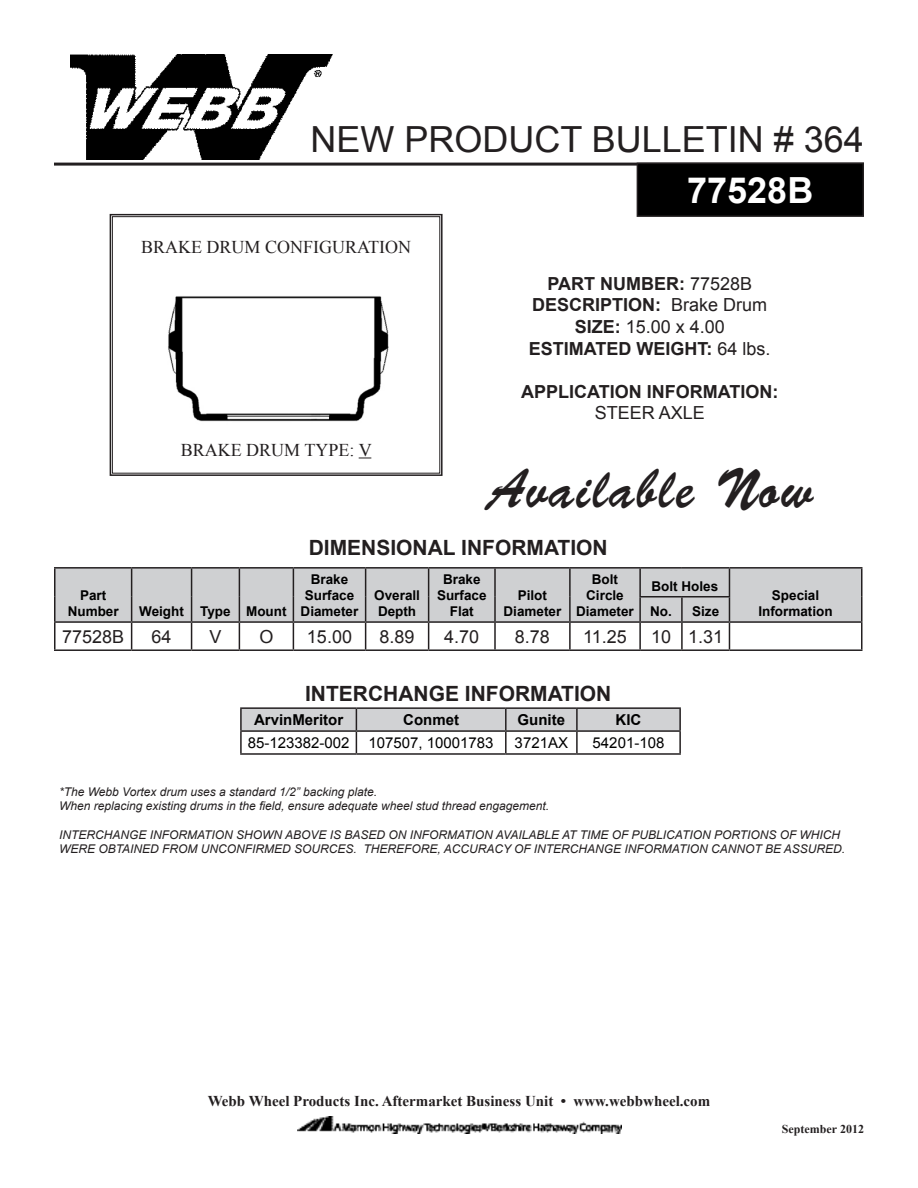
<style>
.page{position:relative;width:918px;height:1188px;background:#fff}
.page>*{position:absolute;margin:0;border:0;box-sizing:border-box;transform-origin:0 0}
.t1{font:56.25px "Brush Script Std";letter-spacing:.05em;color:#231f20;scale:.88 1}
.t2{font:36px "Arial";color:#231f20}
.t3{font:700 36px "Arial";color:#fff}
.t4{font:700 21px "Arial";color:#231f20}
.t5{font:700 18px "Arial";color:#231f20}
.t6{font:18px "Arial";color:#231f20}
.t7{font:18px "Times New Roman";color:#231f20}
.t8{font:700 15px "Times New Roman";color:#231f20}
.t9{font:15px "Arial";color:#000}
.t10{font:700 15px "Arial";color:#000}
.t11{font:700 13.5px/16.2px "Arial";color:#000;text-align:center}
.t12{font:italic 12px/14.4px "Arial";color:#231f20}
.t13{font:700 12px "Times New Roman";color:#231f20}
.s1{font-weight:400}
.s2{font-weight:700}
</style>
<div class="page">
<img style="left:70px;top:54px;width:263px;height:105px">
<hr style="left:54px;top:163px;width:810px;height:3px;background:#231f20">
<div style="left:637px;top:163px;width:226px;height:53px;background:#000"></div>
<div style="left:637px;top:163px;width:227px;height:54px;border:2px solid #231f20"></div>
<hr style="left:640px;top:567px;width:42px;height:2px;background:#231f20">
<hr style="left:682px;top:567px;width:47px;height:2px;background:#231f20">
<hr style="left:729px;top:567px;width:134px;height:2px;background:#231f20">
<hr style="left:54px;top:623px;width:2px;height:26px;background:#231f20">
<hr style="left:729px;top:621px;width:134px;height:2px;background:#231f20">
<svg style="left:55px;top:568px;width:807px;height:81px"></svg>
<hr style="left:54px;top:649px;width:78px;height:2px;background:#231f20">
<hr style="left:132px;top:649px;width:60px;height:2px;background:#231f20">
<hr style="left:192px;top:649px;width:47px;height:2px;background:#231f20">
<hr style="left:239px;top:649px;width:54px;height:2px;background:#231f20">
<hr style="left:293px;top:649px;width:73px;height:2px;background:#231f20">
<hr style="left:366px;top:649px;width:63px;height:2px;background:#231f20">
<hr style="left:429px;top:649px;width:66px;height:2px;background:#231f20">
<hr style="left:495px;top:649px;width:75px;height:2px;background:#231f20">
<hr style="left:570px;top:649px;width:70px;height:2px;background:#231f20">
<hr style="left:640px;top:649px;width:42px;height:2px;background:#231f20">
<hr style="left:682px;top:649px;width:47px;height:2px;background:#231f20">
<hr style="left:729px;top:649px;width:134px;height:2px;background:#231f20">
<hr style="left:54px;top:567px;width:78px;height:2px;background:#231f20">
<hr style="left:54px;top:569px;width:2px;height:28px;background:#231f20">
<hr style="left:132px;top:567px;width:60px;height:2px;background:#231f20">
<hr style="left:192px;top:567px;width:47px;height:2px;background:#231f20">
<hr style="left:239px;top:567px;width:54px;height:2px;background:#231f20">
<hr style="left:293px;top:567px;width:73px;height:2px;background:#231f20">
<hr style="left:366px;top:567px;width:63px;height:2px;background:#231f20">
<hr style="left:429px;top:567px;width:66px;height:2px;background:#231f20">
<hr style="left:495px;top:567px;width:75px;height:2px;background:#231f20">
<hr style="left:54px;top:597px;width:2px;height:24px;background:#231f20">
<hr style="left:54px;top:621px;width:78px;height:2px;background:#231f20">
<hr style="left:132px;top:621px;width:60px;height:2px;background:#231f20">
<hr style="left:192px;top:621px;width:47px;height:2px;background:#231f20">
<hr style="left:239px;top:621px;width:54px;height:2px;background:#231f20">
<hr style="left:293px;top:621px;width:73px;height:2px;background:#231f20">
<hr style="left:366px;top:621px;width:63px;height:2px;background:#231f20">
<hr style="left:429px;top:621px;width:66px;height:2px;background:#231f20">
<hr style="left:495px;top:621px;width:75px;height:2px;background:#231f20">
<hr style="left:570px;top:567px;width:70px;height:2px;background:#231f20">
<hr style="left:639px;top:569px;width:2px;height:27px;background:#231f20">
<hr style="left:639px;top:598px;width:2px;height:23px;background:#231f20">
<hr style="left:570px;top:621px;width:70px;height:2px;background:#231f20">
<hr style="left:240px;top:707px;width:116px;height:2px;background:#231f20">
<hr style="left:240px;top:709px;width:2px;height:21px;background:#231f20">
<hr style="left:356px;top:707px;width:150px;height:2px;background:#231f20">
<hr style="left:506px;top:707px;width:71px;height:2px;background:#231f20">
<hr style="left:577px;top:707px;width:104px;height:2px;background:#231f20">
<hr style="left:679px;top:709px;width:2px;height:21px;background:#231f20">
<hr style="left:240px;top:730px;width:116px;height:2px;background:#231f20">
<hr style="left:240px;top:732px;width:2px;height:21px;background:#231f20">
<svg style="left:241px;top:708px;width:439px;height:45px"></svg>
<hr style="left:506px;top:730px;width:71px;height:2px;background:#231f20">
<hr style="left:505px;top:732px;width:2px;height:21px;background:#231f20">
<hr style="left:577px;top:730px;width:104px;height:2px;background:#231f20">
<hr style="left:576px;top:732px;width:2px;height:21px;background:#231f20">
<hr style="left:679px;top:732px;width:2px;height:21px;background:#231f20">
<hr style="left:240px;top:753px;width:116px;height:2px;background:#231f20">
<hr style="left:356px;top:753px;width:150px;height:2px;background:#231f20">
<hr style="left:506px;top:753px;width:71px;height:2px;background:#231f20">
<hr style="left:577px;top:753px;width:104px;height:2px;background:#231f20">
<img style="left:297px;top:1116px;width:324px;height:18px">
<svg style="left:109px;top:213px;width:334px;height:263px"></svg>
<div style="left:112px;top:216px;width:328px;height:257px;border:1px solid #231f20"></div>
<svg style="left:359px;top:458px;width:12px;height:1px"></svg>
<p class="t2" style="left:311px;top:116px;width:555px">NEW PRODUCT BULLETIN # 364</p>
<p class="t3" style="left:687px;top:166px;width:128px">77528B</p>
<p class="t7" style="left:141px;top:235px;width:272px">BRAKE DRUM CONFIGURATION</p>
<p class="t7" style="left:181px;top:438px;width:192px">BRAKE DRUM TYPE: V</p>
<p class="t5" style="left:547px;top:271px;width:206px">PART NUMBER: <span class="s1">77528B</span></p>
<p class="t5" style="left:532px;top:293px;width:237px">DESCRIPTION: <span class="s1">Brake Drum</span></p>
<p class="t6" style="left:575px;top:315px;width:152px"><span class="s2">SIZE:</span> 15.00 x 4.00</p>
<p class="t5" style="left:529px;top:336px;width:243px">ESTIMATED WEIGHT: <span class="s1">64 lbs.</span></p>
<p class="t5" style="left:521px;top:379px;width:259px">APPLICATION INFORMATION:</p>
<p class="t6" style="left:595px;top:401px;width:112px">STEER AXLE</p>
<p class="t1" style="left:488px;top:457px;width:371px">Available Now</p>
<p class="t11" style="left:80px;top:587px;width:28px">Part</p>
<p class="t11" style="left:68px;top:604px;width:53px">Number</p>
<p class="t11" style="left:139px;top:604px;width:46px">Weight</p>
<p class="t11" style="left:200px;top:604px;width:32px">Type</p>
<p class="t11" style="left:246px;top:604px;width:42px">Mount</p>
<p class="t4" style="left:309px;top:534px;width:301px">DIMENSIONAL INFORMATION</p>
<p class="t11" style="left:301px;top:571px;width:59px">Brake<br>Surface<br>Diameter</p>
<p class="t11" style="left:374px;top:587px;width:47px;text-align:left">Overall<br>Depth</p>
<p class="t11" style="left:437px;top:571px;width:51px">Brake<br>Surface<br>Flat</p>
<p class="t11" style="left:518px;top:587px;width:31px">Pilot</p>
<p class="t11" style="left:504px;top:604px;width:59px">Diameter</p>
<p class="t11" style="left:576px;top:571px;width:59px">Bolt<br>Circle<br>Diameter</p>
<p class="t11" style="left:651px;top:578px;width:68px">Bolt Holes</p>
<p class="t11" style="left:772px;top:587px;width:49px">Special</p>
<p class="t11" style="left:650px;top:604px;width:23px">No.</p>
<p class="t11" style="left:692px;top:604px;width:29px">Size</p>
<p class="t11" style="left:758px;top:604px;width:76px">Information</p>
<p class="t6" style="left:62px;top:625px;width:64px">77528B</p>
<p class="t6" style="left:152px;top:625px;width:22px">64</p>
<p class="t6" style="left:209px;top:625px;width:14px">V</p>
<p class="t6" style="left:259px;top:625px;width:16px">O</p>
<p class="t6" style="left:307px;top:625px;width:47px">15.00</p>
<p class="t6" style="left:380px;top:625px;width:37px">8.89</p>
<p class="t6" style="left:444px;top:625px;width:37px">4.70</p>
<p class="t6" style="left:515px;top:625px;width:37px">8.78</p>
<p class="t6" style="left:583px;top:625px;width:45px">11.25</p>
<p class="t6" style="left:651px;top:625px;width:22px">10</p>
<p class="t6" style="left:688px;top:625px;width:37px">1.31</p>
<p class="t4" style="left:305px;top:680px;width:308px">INTERCHANGE INFORMATION</p>
<p class="t10" style="left:254px;top:710px;width:91px">ArvinMeritor</p>
<p class="t10" style="left:403px;top:710px;width:57px">Conmet</p>
<p class="t10" style="left:518px;top:710px;width:49px">Gunite</p>
<p class="t10" style="left:616px;top:710px;width:27px">KIC</p>
<p class="t9" style="left:248px;top:733px;width:103px">85-123382-002</p>
<p class="t9" style="left:369px;top:733px;width:127px">107507, 10001783</p>
<p class="t9" style="left:515px;top:733px;width:55px">3721AX</p>
<p class="t9" style="left:593px;top:733px;width:73px">54201-108</p>
<p class="t12" style="left:59px;top:784px;width:320px">*The Webb Vortex drum uses a standard 1/2” backing plate.</p>
<p class="t12" style="left:59px;top:799px;width:492px">When replacing existing drums in the field, ensure adequate wheel stud thread engagement.</p>
<p class="t12" style="left:59px;top:828px;width:788px">INTERCHANGE INFORMATION SHOWN ABOVE IS BASED ON INFORMATION AVAILABLE AT TIME OF PUBLICATION PORTIONS OF WHICH<br>WERE OBTAINED FROM UNCONFIRMED SOURCES. THEREFORE, ACCURACY OF INTERCHANGE INFORMATION CANNOT BE ASSURED.</p>
<p class="t8" style="left:208px;top:1090px;width:504px">Webb Wheel Products Inc. Aftermarket Business Unit • www.webbwheel.com</p>
<p class="t13" style="left:782px;top:1121px;width:84px">September 2012</p>
</div>
